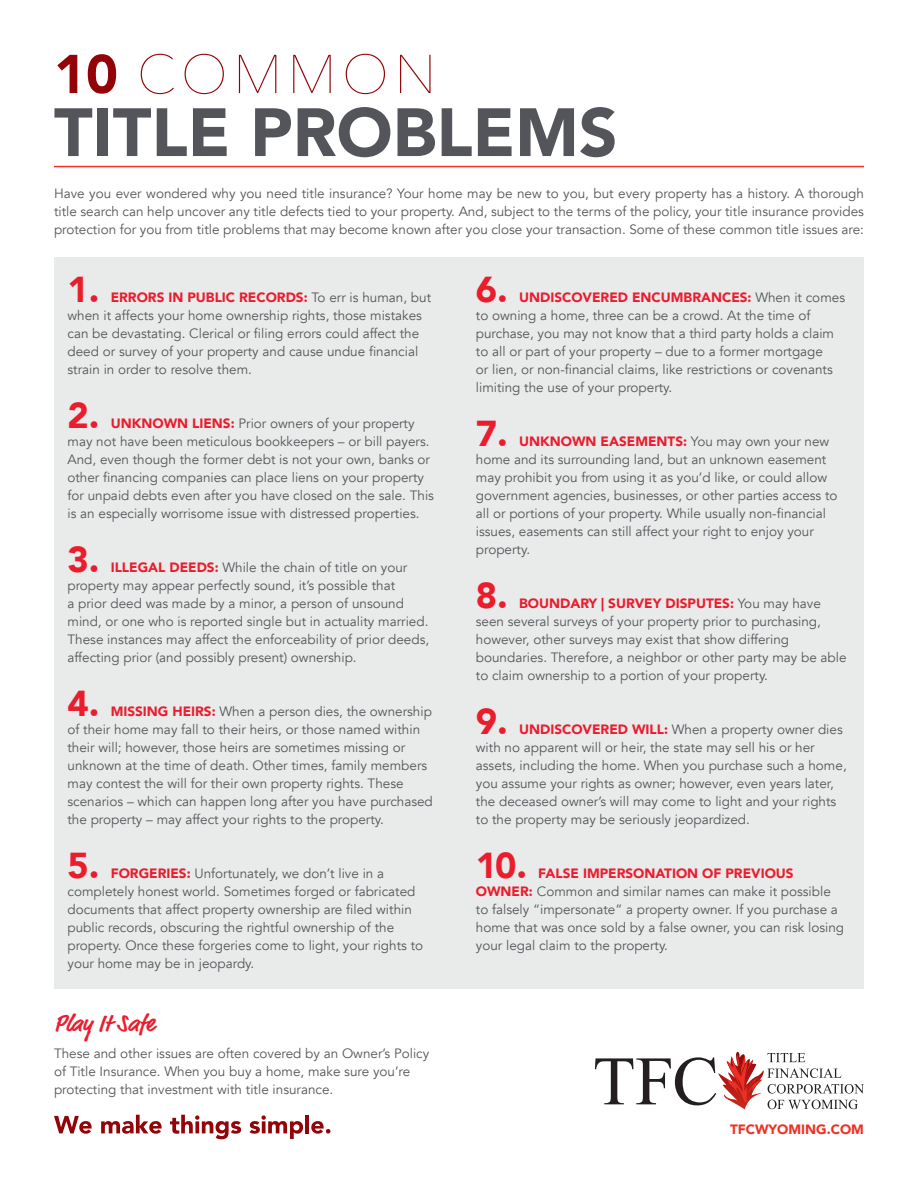
<style>
.page{position:relative;width:918px;height:1188px;background:#fff}
.page>*{position:absolute;margin:0;border:0;box-sizing:border-box;transform-origin:0 0}
.t1{font:900 67.5px "Avenir";color:#54555a}
.t2{font:200 54px "Avenir Next";letter-spacing:.1em;color:#920407}
.t3{font:900 36px "Avenir";color:#ea1d2d}
.t4{font:700 24px "Market Pro";color:#ea1d2d}
.t5{font:13.5px/18px "Avenir";color:#55565a}
.t6{font:900 13.5px "Avenir";color:#ef3122}
.s1{font-family:"Avenir";font-weight:900}
.s2{font-weight:900;color:#ea1d2d}
</style>
<div class="page">
<div style="left:54px;top:257px;width:810px;height:731px;background:#e9eaea"></div>
<hr style="left:54px;top:166px;width:810px;height:1px;background:#ef3122">
<svg style="left:54px;top:1116px;width:38px;height:18px"></svg>
<svg style="left:101px;top:1115px;width:61px;height:19px"></svg>
<svg style="left:170px;top:1115px;width:71px;height:24px"></svg>
<svg style="left:250px;top:1115px;width:53px;height:24px"></svg>
<hr style="left:305px;top:1115px;width:4px;height:18px;background:#920407">
<svg style="left:311px;top:1121px;width:19px;height:13px"></svg>
<svg style="left:595px;top:1052px;width:269px;height:57px"></svg>
<p class="t2" style="left:54px;top:29px;width:384px"><span class="s1">10</span> COMMON</p>
<p class="t1" style="left:54px;top:75px;width:565px">TITLE PROBLEMS</p>
<p class="t5" style="left:54px;top:184px;width:812px;text-align:justify">Have you ever wondered why you need title insurance? Your home may be new to you, but every property has a history. A thorough title search can help uncover any title defects tied to your property. And, subject to the terms of the policy, your title insurance provides protection for you from title problems that may become known after you close your transaction. Some of these common title issues are:</p>
<p class="t3" style="left:68px;top:259px;width:33px">1.</p>
<p class="t5" style="left:68px;top:289px;width:365px;text-indent:43px"><span class="s2">ERRORS IN PUBLIC RECORDS:</span> To err is human, but when it affects your home ownership rights, those mistakes can be devastating. Clerical or filing errors could affect the deed or survey of your property and cause undue financial strain in order to resolve them.</p>
<p class="t3" style="left:68px;top:385px;width:33px">2.</p>
<p class="t5" style="left:68px;top:415px;width:368px;text-indent:43px"><span class="s2">UNKNOWN LIENS:</span> Prior owners of your property may not have been meticulous bookkeepers – or bill payers.<br>And, even though the former debt is not your own, banks or other financing companies can place liens on your property for unpaid debts even after you have closed on the sale. This is an especially worrisome issue with distressed properties.</p>
<p class="t3" style="left:68px;top:529px;width:33px">3.</p>
<p class="t5" style="left:68px;top:559px;width:363px;text-indent:43px"><span class="s2">ILLEGAL DEEDS:</span> While the chain of title on your property may appear perfectly sound, it’s possible that<br>a prior deed was made by a minor, a person of unsound mind, or one who is reported single but in actuality married.<br>These instances may affect the enforceability of prior deeds, affecting prior (and possibly present) ownership.</p>
<p class="t3" style="left:68px;top:673px;width:33px">4.</p>
<p class="t5" style="left:68px;top:703px;width:367px;text-indent:43px"><span class="s2">MISSING HEIRS:</span> When a person dies, the ownership of their home may fall to their heirs, or those named within their will; however, those heirs are sometimes missing or unknown at the time of death. Other times, family members may contest the will for their own property rights. These scenarios – which can happen long after you have purchased the property – may affect your rights to the property.</p>
<p class="t3" style="left:68px;top:835px;width:33px">5.</p>
<p class="t5" style="left:68px;top:865px;width:357px;text-indent:43px"><span class="s2">FORGERIES:</span> Unfortunately, we don’t live in a completely honest world. Sometimes forged or fabricated documents that affect property ownership are filed within public records, obscuring the rightful ownership of the property. Once these forgeries come to light, your rights to your home may be in jeopardy.</p>
<p class="t4" style="left:54px;top:1007px;width:102px">Play It Safe</p>
<p class="t5" style="left:54px;top:1045px;width:377px">These and other issues are often covered by an Owner’s Policy of Title Insurance. When you buy a home, make sure you’re protecting that investment with title insurance.</p>
<p class="t3" style="left:476px;top:259px;width:33px">6.</p>
<p class="t5" style="left:476px;top:289px;width:371px;text-indent:43px"><span class="s2">UNDISCOVERED ENCUMBRANCES:</span> When it comes to owning a home, three can be a crowd. At the time of purchase, you may not know that a third party holds a claim to all or part of your property – due to a former mortgage<br>or lien, or non-financial claims, like restrictions or covenants limiting the use of your property.</p>
<p class="t3" style="left:476px;top:403px;width:33px">7.</p>
<p class="t5" style="left:476px;top:433px;width:363px;text-indent:43px"><span class="s2">UNKNOWN EASEMENTS:</span> You may own your new home and its surrounding land, but an unknown easement may prohibit you from using it as you’d like, or could allow government agencies, businesses, or other parties access to all or portions of your property. While usually non-financial issues, easements can still affect your right to enjoy your property.</p>
<p class="t3" style="left:476px;top:565px;width:33px">8.</p>
<p class="t5" style="left:476px;top:595px;width:372px;text-indent:43px"><span class="s2">BOUNDARY | SURVEY DISPUTES:</span> You may have seen several surveys of your property prior to purchasing, however, other surveys may exist that show differing boundaries. Therefore, a neighbor or other party may be able to claim ownership to a portion of your property.</p>
<p class="t3" style="left:476px;top:691px;width:33px">9.</p>
<p class="t5" style="left:476px;top:721px;width:372px;text-indent:43px"><span class="s2">UNDISCOVERED WILL:</span> When a property owner dies with no apparent will or heir, the state may sell his or her assets, including the home. When you purchase such a home, you assume your rights as owner; however, even years later, the deceased owner’s will may come to light and your rights to the property may be seriously jeopardized.</p>
<p class="t3" style="left:476px;top:835px;width:53px">10.</p>
<p class="t5" style="left:476px;top:865px;width:370px;text-indent:62px"><span class="s2">FALSE IMPERSONATION OF PREVIOUS OWNER:</span> Common and similar names can make it possible to falsely “impersonate” a property owner. If you purchase a home that was once sold by a false owner, you can risk losing your legal claim to the property.</p>
<p class="t6" style="left:730px;top:1118px;width:135px">TFCWYOMING.COM</p>
</div>
